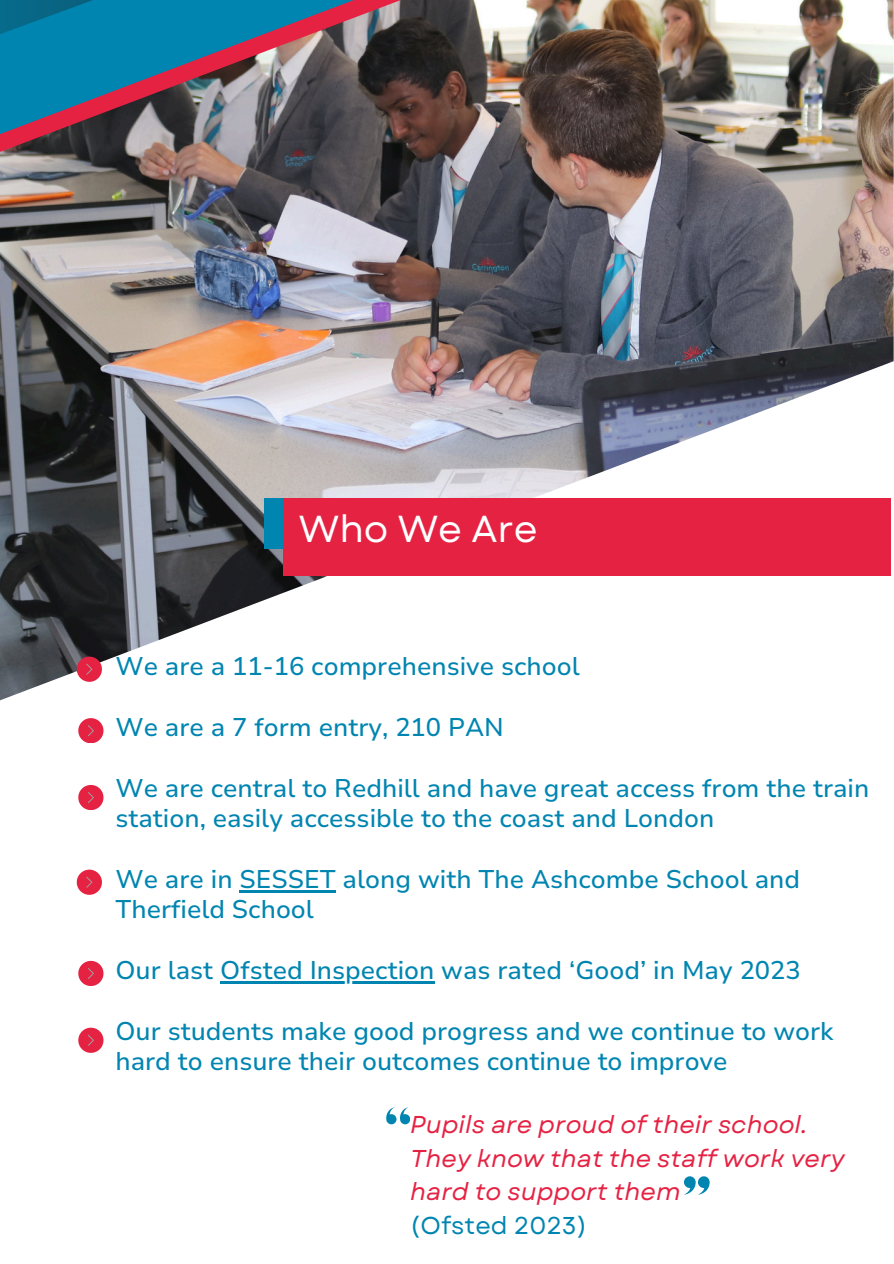
<style>
.page{position:relative;width:894px;height:1264px;background:#fff}
.page>*{position:absolute;margin:0;border:0;box-sizing:border-box;transform-origin:0 0}
.t1{font:37.5px "Garet";color:#fff}
.t2{font:500 25.5px/30.3px "Nunito Sans 10 pt";color:#0085b1}
.t3{font:italic 24.3px/33.6px "Garet";color:#e62243}
.t4{font:24.3px "Garet";color:#0085b1}
</style>
<div class="page">
<img style="left:0;top:0;width:893px;height:700px">
<svg style="left:382px;top:0;width:44px;height:203px;background:#3f3332"></svg>
<img style="left:0;top:0;width:382px;height:251px">
<svg style="left:0;top:0;width:141px;height:140px;background:#226e93"></svg>
<svg style="left:386px;top:1107px;width:24px;height:17px"></svg>
<svg style="left:684px;top:1176px;width:25px;height:18px"></svg>
<div style="left:264px;top:499px;width:25px;height:50px;background:#0085b1"></div>
<div style="left:283px;top:499px;width:607px;height:77px;background:#e62243"></div>
<hr style="left:239px;top:890px;width:96px;height:2px;background:#0085b1">
<hr style="left:220px;top:981px;width:214px;height:2px;background:#0085b1">
<svg style="left:77px;top:656px;width:24px;height:25px"></svg>
<svg style="left:78px;top:718px;width:25px;height:25px"></svg>
<svg style="left:78px;top:785px;width:25px;height:24px"></svg>
<svg style="left:77px;top:869px;width:24px;height:25px"></svg>
<svg style="left:78px;top:960px;width:25px;height:25px"></svg>
<svg style="left:78px;top:1027px;width:25px;height:25px"></svg>
<h1 class="t1" style="left:299px;top:502px;width:240px">Who We Are</h1>
<p class="t2" style="left:115px;top:651px;width:466px">We are a 11-16 comprehensive school</p>
<p class="t2" style="left:115px;top:712px;width:390px">We are a 7 form entry, 210 PAN</p>
<p class="t2" style="left:115px;top:773px;width:755px">We are central to Redhill and have great access from the train station, easily accessible to the coast and London</p>
<p class="t2" style="left:115px;top:864px;width:686px">We are in SESSET along with The Ashcombe School and<br>Therfield School</p>
<p class="t2" style="left:115px;top:955px;width:686px">Our last Ofsted Inspection was rated ‘Good’ in May 2023</p>
<p class="t2" style="left:115px;top:1016px;width:719px">Our students make good progress and we continue to work</p>
<h2 class="t2" style="left:115px;top:1046px;width:613px">hard to ensure their outcomes continue to improve</h2>
<p class="t3" style="left:410px;top:1107px;width:435px">Pupils are proud of their school.<br>They know that the staff work very hard to support them</p>
<p class="t4" style="left:410px;top:1207px;width:178px">(Ofsted 2023)</p>
</div>
